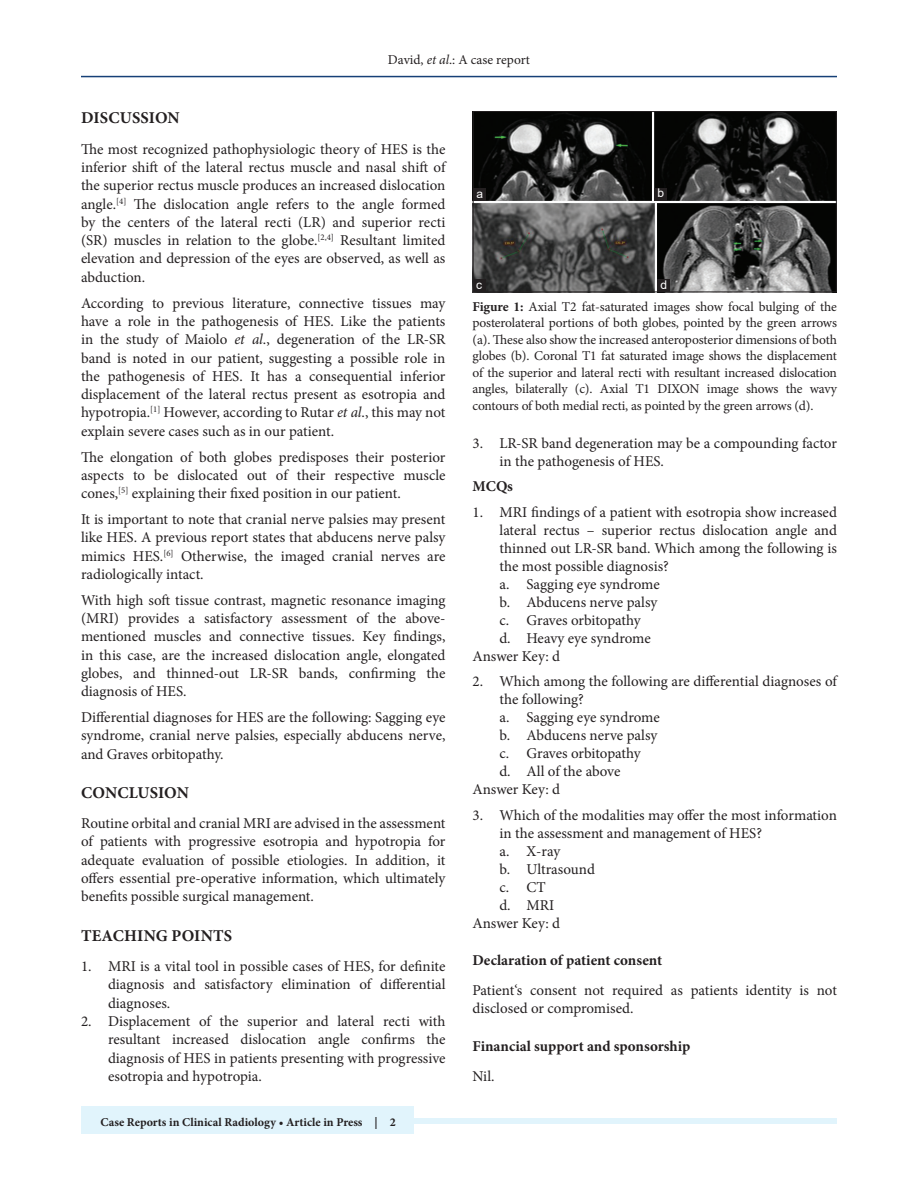
<style>
.page{position:relative;width:918px;height:1188px;background:#fff}
.page>*{position:absolute;margin:0;border:0;box-sizing:border-box;transform-origin:0 0}
.t1{font:700 16.5px "Minion Pro";letter-spacing:.01em;color:#231f20}
.TX{font:15px/18.3px "Minion Pro";color:#231f20;text-align:justify}
.L{font:15px/18.3px "Minion Pro";color:#231f20;text-align:justify}
.L1{font:15px "Minion Pro";letter-spacing:-.005em;color:#231f20}
.LL{font:15px/18px "Minion Pro";color:#231f20}
.TX-2{font:700 15px "Minion Pro";color:#231f20}
.FGC{font:13.5px/16.5px "Minion Pro";letter-spacing:-.01em;color:#231f20;text-align:justify}
.JF{font:700 12px "Minion Pro";color:#231f20}
.LABEL{font:12px "Arial";color:#fff}
.s1{font-style:italic}
.s2{font-weight:700}
</style>
<div class="page">
<hr style="left:81px;top:76px;width:756px;height:1px;background:#164077">
<div style="left:81px;top:1119px;width:756px;height:5px;background:#e1f4fc"></div>
<div style="left:81px;top:1106px;width:333px;height:28px;background:#e1f4fc"></div>
<img style="left:475px;top:113px;width:360px;height:177px">
<div style="left:473px;top:111px;width:364px;height:181px;border:1px solid #231f20"></div>
<div style="left:654px;top:188px;width:13px;height:13px;background:#231f20"></div>
<div style="left:473px;top:188px;width:13px;height:13px;background:#231f20"></div>
<div style="left:473px;top:279px;width:13px;height:13px;background:#231f20"></div>
<div style="left:657px;top:279px;width:13px;height:13px;background:#231f20"></div>
<p class="FGC" style="left:388px;top:51px;width:144px">David, <span class="s1">et al</span>.: A case report</p>
<h1 class="t1" style="left:81px;top:106px;width:100px">DISCUSSION</h1>
<p class="TX" style="left:81px;top:140px;width:366px">The most recognized pathophysiologic theory of HES is the inferior shift of the lateral rectus muscle and nasal shift of the superior rectus muscle produces an increased dislocation angle.<sup>[4]</sup> The dislocation angle refers to the angle formed by the centers of the lateral recti (LR) and superior recti (SR) muscles in relation to the globe.<sup>[2,4]</sup> Resultant limited elevation and depression of the eyes are observed, as well as abduction.</p>
<p class="TX" style="left:81px;top:294px;width:366px">According to previous literature, connective tissues may have a role in the pathogenesis of HES. Like the patients in the study of Maiolo <span class="s1">et al</span>., degeneration of the LR-SR band is noted in our patient, suggesting a possible role in the pathogenesis of HES. It has a consequential inferior displacement of the lateral rectus present as esotropia and hypotropia.<sup>[1]</sup> However, according to Rutar <span class="s1">et al</span>., this may not explain severe cases such as in our patient.</p>
<p class="TX" style="left:81px;top:448px;width:366px">The elongation of both globes predisposes their posterior aspects to be dislocated out of their respective muscle cones,<sup>[5]</sup> explaining their fixed position in our patient.</p>
<p class="TX" style="left:81px;top:510px;width:366px">It is important to note that cranial nerve palsies may present like HES. A previous report states that abducens nerve palsy mimics HES.<sup>[6]</sup> Otherwise, the imaged cranial nerves are radiologically intact.</p>
<p class="TX" style="left:81px;top:591px;width:366px">With high soft tissue contrast, magnetic resonance imaging (MRI) provides a satisfactory assessment of the above&shy;mentioned muscles and connective tissues. Key findings, in this case, are the increased dislocation angle, elongated globes, and thinned-out LR-SR bands, confirming the diagnosis of HES.</p>
<p class="TX" style="left:81px;top:708px;width:366px">Differential diagnoses for HES are the following: Sagging eye syndrome, cranial nerve palsies, especially abducens nerve, and Graves orbitopathy.</p>
<h1 class="t1" style="left:81px;top:781px;width:109px">CONCLUSION</h1>
<p class="TX" style="left:81px;top:814px;width:366px">Routine orbital and cranial MRI are advised in the assessment of patients with progressive esotropia and hypotropia for adequate evaluation of possible etiologies. In addition, it offers essential pre-operative information, which ultimately benefits possible surgical management.</p>
<h1 class="t1" style="left:81px;top:924px;width:153px">TEACHING POINTS</h1>
<p class="L" style="left:108px;top:957px;width:339px;text-indent:-27px">1. MRI is a vital tool in possible cases of HES, for definite diagnosis and satisfactory elimination of differential diagnoses.</p>
<p class="L" style="left:108px;top:1012px;width:339px;text-indent:-27px">2. Displacement of the superior and lateral recti with resultant increased dislocation angle confirms the diagnosis of HES in patients presenting with progressive esotropia and hypotropia.</p>
<p class="JF" style="left:100px;top:1113px;width:297px">Case Reports in Clinical Radiology • Article in Press | 2</p>
<p class="LABEL" style="left:476px;top:185px;width:8px">a</p>
<p class="LABEL" style="left:657px;top:185px;width:8px">b</p>
<p class="LABEL" style="left:476px;top:277px;width:7px">c</p>
<p class="LABEL" style="left:660px;top:276px;width:8px">d</p>
<p class="FGC" style="left:472px;top:298px;width:366px"><span class="s2">Figure 1:</span> Axial T2 fat-saturated images show focal bulging of the posterolateral portions of both globes, pointed by the green arrows (a). These also show the increased anteroposterior dimensions of both globes (b). Coronal T1 fat saturated image shows the displacement of the superior and lateral recti with resultant increased dislocation angles, bilaterally (c). Axial T1 DIXON image shows the wavy contours of both medial recti, as pointed by the green arrows (d).</p>
<p class="LL" style="left:500px;top:434px;width:339px;text-indent:-27px">3. LR-SR band degeneration may be a compounding factor in the pathogenesis of HES.</p>
<p class="TX-2" style="left:472px;top:476px;width:42px">MCQs</p>
<p class="L" style="left:500px;top:503px;width:339px;text-indent:-27px">1. MRI findings of a patient with esotropia show increased lateral rectus – superior rectus dislocation angle and thinned out LR-SR band. Which among the following is the most possible diagnosis?</p>
<p class="L1" style="left:500px;top:574px;width:162px">a. Sagging eye syndrome</p>
<p class="L1" style="left:500px;top:592px;width:159px">b. Abducens nerve palsy</p>
<p class="L1" style="left:500px;top:610px;width:143px">c. Graves orbitopathy</p>
<p class="L1" style="left:500px;top:628px;width:153px">d. Heavy eye syndrome</p>
<p class="LL" style="left:472px;top:647px;width:89px">Answer Key: d</p>
<p class="L" style="left:500px;top:673px;width:339px;text-indent:-27px">2. Which among the following are differential diagnoses of the following?</p>
<p class="L1" style="left:500px;top:707px;width:162px">a. Sagging eye syndrome</p>
<p class="L1" style="left:500px;top:725px;width:159px">b. Abducens nerve palsy</p>
<p class="L1" style="left:500px;top:743px;width:143px">c. Graves orbitopathy</p>
<p class="L1" style="left:500px;top:761px;width:123px">d. All of the above</p>
<p class="LL" style="left:472px;top:781px;width:89px">Answer Key: d</p>
<p class="L" style="left:500px;top:806px;width:339px;text-indent:-27px">3. Which of the modalities may offer the most information in the assessment and management of HES?</p>
<p class="L1" style="left:500px;top:841px;width:62px">a. X-ray</p>
<p class="L1" style="left:500px;top:859px;width:97px">b. Ultrasound</p>
<p class="L1" style="left:500px;top:877px;width:48px">c. CT</p>
<p class="L1" style="left:500px;top:895px;width:56px">d. MRI</p>
<p class="LL" style="left:472px;top:914px;width:89px">Answer Key: d</p>
<h2 class="TX-2" style="left:472px;top:950px;width:191px">Declaration of patient consent</h2>
<p class="TX" style="left:472px;top:982px;width:366px">Patient‘s consent not required as patients identity is not disclosed or compromised.</p>
<h2 class="TX-2" style="left:472px;top:1035px;width:219px">Financial support and sponsorship</h2>
<p class="TX" style="left:472px;top:1067px;width:24px">Nil.</p>
</div>
